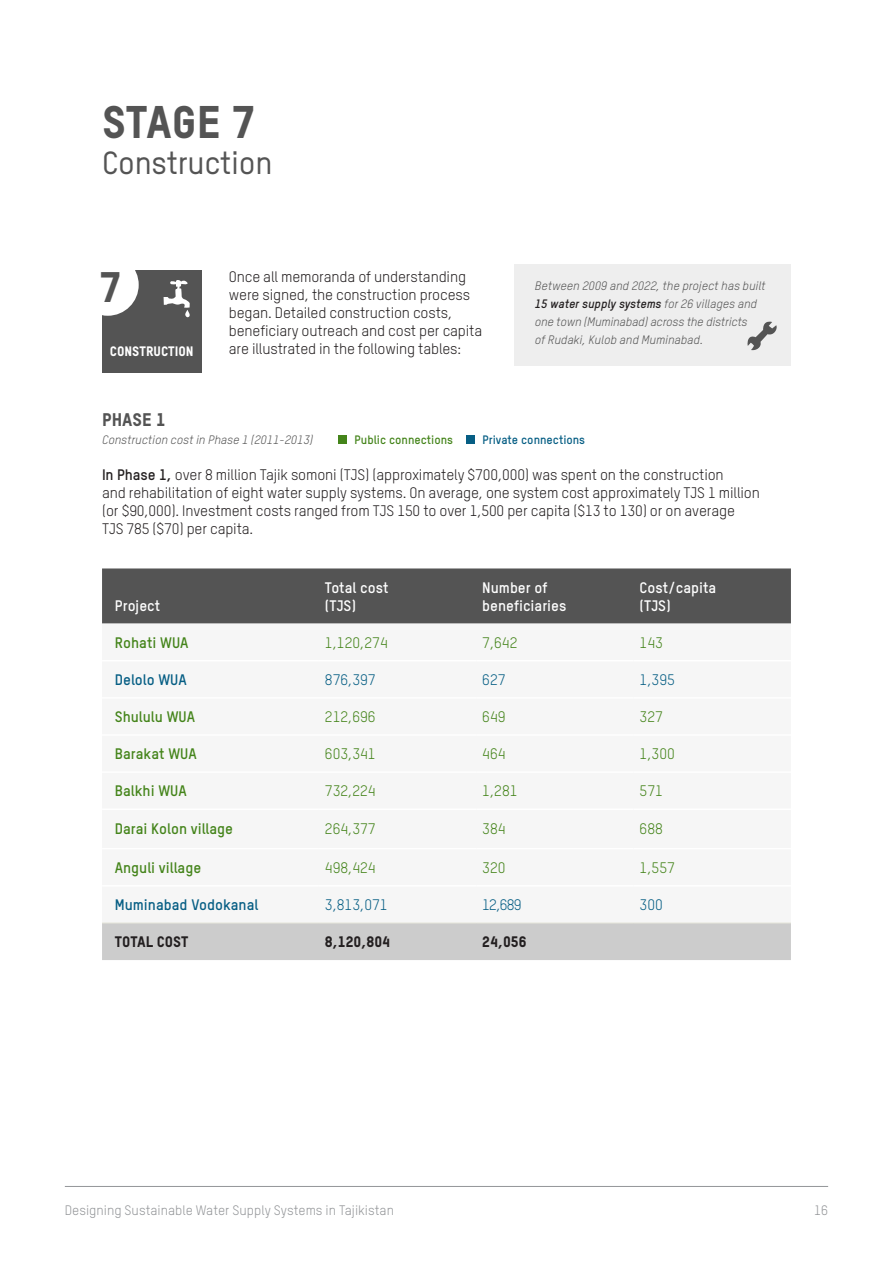
<style>
.page{position:relative;width:893px;height:1263px;background:#fff}
.page>*{position:absolute;margin:0;border:0;box-sizing:border-box;transform-origin:0 0}
.Header_1{font:45px "Oxfam TSTARPRO Headline";color:#545454}
.t1{font:42px "Oxfam TSTARPRO Headline";color:#545454}
.Header_1-2{font:500 31.5px "Oxfam TSTARPRO";letter-spacing:-.01em;color:#545454}
.Header_3{font:18px "Oxfam TSTARPRO Headline";color:#545454}
.Body{font:15px/18px "Oxfam TSTARPRO";letter-spacing:-.01em;color:#231f20}
.Body-2{font:15px "Oxfam TSTARPRO";color:#44841a}
.Body-3{font:700 15px "Oxfam TSTARPRO";color:#44841a}
.Body-4{font:700 15px/18px "Oxfam TSTARPRO";color:#fff}
.Body-5{font:15px "Oxfam TSTARPRO";color:#065e84}
.Body-6{font:700 15px "Oxfam TSTARPRO";color:#065e84}
.Body-7{font:15px "Oxfam TSTARPRO Headline";color:#231f20}
.t2{font:13.5px "Oxfam TSTARPRO";color:#939598}
.t3{font:13.5px "Oxfam TSTARPRO Headline";color:#fff}
.Callout_small{font:italic 12px/18px "Oxfam TSTARPRO";color:#545454}
.Callout_small-2{font:700 12px "Oxfam TSTARPRO";color:#065e84}
.Callout_small-3{font:700 12px "Oxfam TSTARPRO";color:#44841a}
.s1{font-weight:700;color:#231f20}
.s2{font-weight:700}
</style>
<div class="page">
<hr style="left:65px;top:1186px;width:763px;height:1px;background:#939598">
<div style="left:102px;top:270px;width:100px;height:103px;background:#545454"></div>
<div style="left:77px;top:254px;width:62px;height:62px;background:#fff;border-radius:50%"></div>
<svg style="left:164px;top:280px;width:26px;height:37px"></svg>
<div style="left:102px;top:568px;width:689px;height:56px;background:#545454"></div>
<div style="left:102px;top:923px;width:689px;height:37px;background:#ccc"></div>
<hr style="left:102px;top:922px;width:217px;height:1px;background:#eaeade">
<hr style="left:319px;top:922px;width:157px;height:1px;background:#eaeade">
<hr style="left:476px;top:922px;width:158px;height:1px;background:#eaeade">
<hr style="left:634px;top:922px;width:157px;height:1px;background:#eaeade">
<div style="left:338px;top:435px;width:9px;height:9px;background:#44841a"></div>
<div style="left:466px;top:435px;width:8px;height:9px;background:#065e84"></div>
<div style="left:514px;top:264px;width:277px;height:101px;background:#eee"></div>
<svg style="left:747px;top:321px;width:30px;height:30px"></svg>
<p class="Header_1" style="left:102px;top:94px;width:154px">STAGE 7</p>
<p class="Header_1-2" style="left:102px;top:144px;width:172px">Construction</p>
<p class="t1" style="left:100px;top:261px;width:23px">7</p>
<p class="t3" style="left:110px;top:343px;width:85px">CONSTRUCTION</p>
<p class="Header_3" style="left:102px;top:409px;width:65px">PHASE 1</p>
<p class="Body" style="left:229px;top:268px;width:255px">Once all memoranda of understanding were signed, the construction process began. Detailed construction costs, beneficiary outreach and cost per capita are illustrated in the following tables:</p>
<p class="Callout_small" style="left:535px;top:277px;width:232px">Between 2009 and 2022, the project has built <span class="s1">15 water supply systems</span> for 26 villages and one town (Muminabad) across the districts<br>of Rudaki, Kulob and Muminabad.</p>
<p class="Callout_small" style="left:102px;top:431px;width:212px">Construction cost in Phase 1 (2011-2013)</p>
<p class="Body" style="left:102px;top:466px;width:659px"><span class="s2">In Phase 1,</span> over 8 million Tajik somoni (TJS) (approximately $700,000) was spent on the construction<br>and rehabilitation of eight water supply systems. On average, one system cost approximately TJS 1 million (or $90,000). Investment costs ranged from TJS 150 to over 1,500 per capita ($13 to 130) or on average TJS 785 ($70) per capita.</p>
<p class="Callout_small-3" style="left:354px;top:432px;width:100px">Public connections</p>
<p class="Callout_small-2" style="left:482px;top:432px;width:104px">Private connections</p>
<p class="Body-4" style="left:115px;top:596px;width:47px">Project</p>
<p class="Body-4" style="left:325px;top:578px;width:65px">Total cost (TJS)</p>
<p class="Body-4" style="left:482px;top:578px;width:86px">Number of beneficiaries</p>
<p class="Body-4" style="left:640px;top:578px;width:78px">Cost/capita (TJS)</p>
<p class="Body-3" style="left:115px;top:633px;width:75px">Rohati WUA</p>
<p class="Body-2" style="left:325px;top:634px;width:64px">1,120,274</p>
<p class="Body-2" style="left:482px;top:634px;width:37px">7,642</p>
<p class="Body-2" style="left:640px;top:634px;width:25px">143</p>
<p class="Body-6" style="left:115px;top:671px;width:74px">Delolo WUA</p>
<p class="Body-5" style="left:325px;top:671px;width:52px">876,397</p>
<p class="Body-5" style="left:482px;top:671px;width:25px">627</p>
<p class="Body-5" style="left:640px;top:671px;width:37px">1,395</p>
<p class="Body-3" style="left:115px;top:708px;width:82px">Shululu WUA</p>
<p class="Body-2" style="left:325px;top:708px;width:52px">212,696</p>
<p class="Body-2" style="left:482px;top:708px;width:25px">649</p>
<p class="Body-2" style="left:640px;top:708px;width:25px">327</p>
<p class="Body-3" style="left:115px;top:745px;width:83px">Barakat WUA</p>
<p class="Body-2" style="left:325px;top:745px;width:52px">603,341</p>
<p class="Body-2" style="left:482px;top:745px;width:25px">464</p>
<p class="Body-2" style="left:640px;top:745px;width:37px">1,300</p>
<p class="Body-3" style="left:115px;top:782px;width:73px">Balkhi WUA</p>
<p class="Body-2" style="left:325px;top:782px;width:52px">732,224</p>
<p class="Body-2" style="left:482px;top:782px;width:37px">1,281</p>
<p class="Body-2" style="left:640px;top:782px;width:25px">571</p>
<p class="Body-3" style="left:115px;top:819px;width:120px">Darai Kolon village</p>
<p class="Body-2" style="left:325px;top:819px;width:52px">264,377</p>
<p class="Body-2" style="left:482px;top:819px;width:25px">384</p>
<p class="Body-2" style="left:640px;top:819px;width:25px">688</p>
<p class="Body-3" style="left:115px;top:858px;width:88px">Anguli village</p>
<p class="Body-2" style="left:325px;top:859px;width:52px">498,424</p>
<p class="Body-2" style="left:482px;top:859px;width:25px">320</p>
<p class="Body-2" style="left:640px;top:859px;width:37px">1,557</p>
<p class="Body-6" style="left:115px;top:896px;width:145px">Muminabad Vodokanal</p>
<p class="Body-5" style="left:325px;top:896px;width:64px">3,813,071</p>
<p class="Body-5" style="left:482px;top:896px;width:41px">12,689</p>
<p class="Body-5" style="left:640px;top:896px;width:25px">300</p>
<p class="Body-7" style="left:115px;top:933px;width:75px">TOTAL COST</p>
<p class="Body-7" style="left:325px;top:933px;width:67px">8,120,804</p>
<p class="Body-7" style="left:482px;top:933px;width:46px">24,056</p>
<p class="t2" style="left:65px;top:1202px;width:331px">Designing Sustainable Water Supply Systems in Tajikistan</p>
<p class="t2" style="left:814px;top:1202px;width:16px">16</p>
</div>
